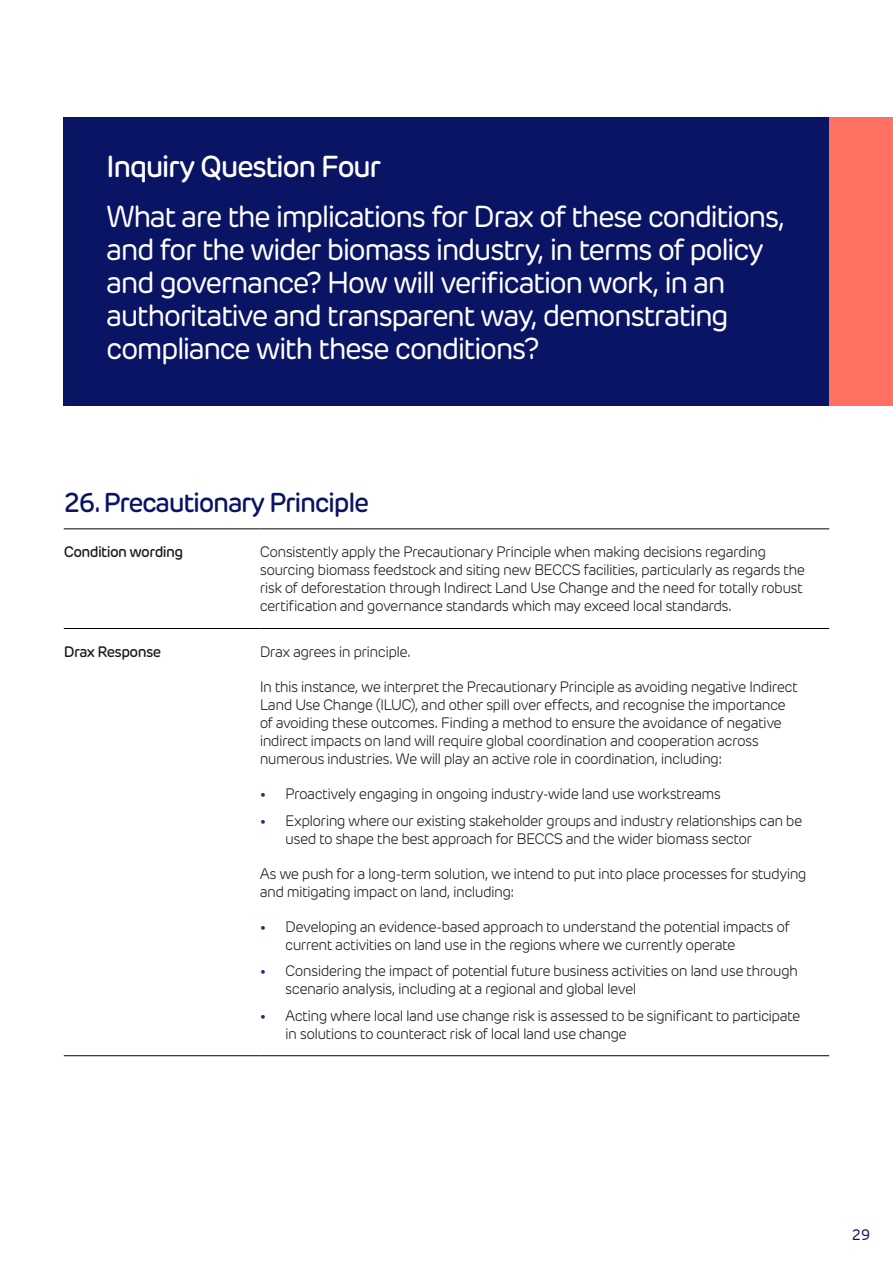
<style>
.page{position:relative;width:893px;height:1263px;background:#fff}
.page>*{position:absolute;margin:0;border:0;box-sizing:border-box;transform-origin:0 0}
.Inquiry_call_out{font:30px/33px "New Rubrik";letter-spacing:-.055em;color:#fff}
.Inquiry_call_out_header{font:500 30px "New Rubrik";letter-spacing:-.055em;color:#fff}
.Standard_headline{font:500 27px "New Rubrik";letter-spacing:-.05em;color:#0a1464}
.Paragraph_1{font:300 15px/18px "New Rubrik";letter-spacing:-.04em;color:#1a1a1a}
.Table_column_header_text{font:500 15px "New Rubrik";letter-spacing:-.04em;color:#1a1a1a}
.t1{font:15px "New Rubrik";color:#0a1464}
.s1{color:#222c74}
</style>
<div class="page">
<div style="left:821px;top:118px;width:72px;height:288px;background:#ff7062"></div>
<div style="left:64px;top:118px;width:765px;height:106px;background:#0a1464"></div>
<div style="left:64px;top:168px;width:765px;height:238px;background:#0a1464"></div>
<hr style="left:64px;top:529px;width:196px;height:1px;background:#000">
<hr style="left:260px;top:529px;width:569px;height:1px;background:#000">
<hr style="left:64px;top:628px;width:196px;height:1px;background:#000">
<hr style="left:260px;top:628px;width:569px;height:1px;background:#000">
<hr style="left:64px;top:1055px;width:196px;height:1px;background:#000">
<hr style="left:260px;top:1055px;width:569px;height:1px;background:#000">
<p class="Inquiry_call_out_header" style="left:106px;top:148px;width:277px">Inquiry Question Four</p>
<p class="Inquiry_call_out" style="left:106px;top:200px;width:681px">What are the implications for Drax of these conditions, and for the wider biomass industry, in terms of policy and governance? How will verification work, in an authoritative and transparent way, demonstrating compliance with these conditions?</p>
<p class="Standard_headline" style="left:64px;top:486px;width:307px">26. Precautionary Principle</p>
<p class="Table_column_header_text" style="left:64px;top:543px;width:121px">Condition wording</p>
<p class="Paragraph_1" style="left:260px;top:543px;width:547px">Consistently apply the Precautionary Principle when making decisions regarding sourcing biomass feedstock and siting new BECCS facilities, particularly as regards the risk of deforestation through Indirect Land Use Change and the need for totally robust certification and governance standards which may exceed local standards.</p>
<p class="Table_column_header_text" style="left:64px;top:643px;width:99px">Drax Response</p>
<p class="Paragraph_1" style="left:260px;top:643px;width:153px">Drax agrees in principle.</p>
<p class="Paragraph_1" style="left:260px;top:678px;width:539px">In this instance, we interpret the Precautionary Principle as avoiding negative Indirect Land Use Change (ILUC), and other spill over effects, and recognise the importance of avoiding these outcomes. Finding a method to ensure the avoidance of negative indirect impacts on land will require global coordination and cooperation across numerous industries. We will play an active role in coordination, including:</p>
<p class="Paragraph_1" style="left:260px;top:785px;width:463px"><span class="s1">•</span> Proactively engaging in ongoing industry-wide land use workstreams</p>
<p class="Paragraph_1" style="left:285px;top:811px;width:519px;text-indent:-26px"><span class="s1">•</span> Exploring where our existing stakeholder groups and industry relationships can be used to shape the best approach for BECCS and the wider biomass sector</p>
<p class="Paragraph_1" style="left:260px;top:864px;width:548px">As we push for a long-term solution, we intend to put into place processes for studying and mitigating impact on land, including:</p>
<p class="Paragraph_1" style="left:285px;top:917px;width:506px;text-indent:-26px"><span class="s1">•</span> Developing an evidence-based approach to understand the potential impacts of current activities on land use in the regions where we currently operate</p>
<p class="Paragraph_1" style="left:285px;top:962px;width:514px;text-indent:-26px"><span class="s1">•</span> Considering the impact of potential future business activities on land use through scenario analysis, including at a regional and global level</p>
<p class="Paragraph_1" style="left:285px;top:1006px;width:517px;text-indent:-26px"><span class="s1">•</span> Acting where local land use change risk is assessed to be significant to participate in solutions to counteract risk of local land use change</p>
<p class="t1" style="left:852px;top:1226px;width:20px">29</p>
</div>
